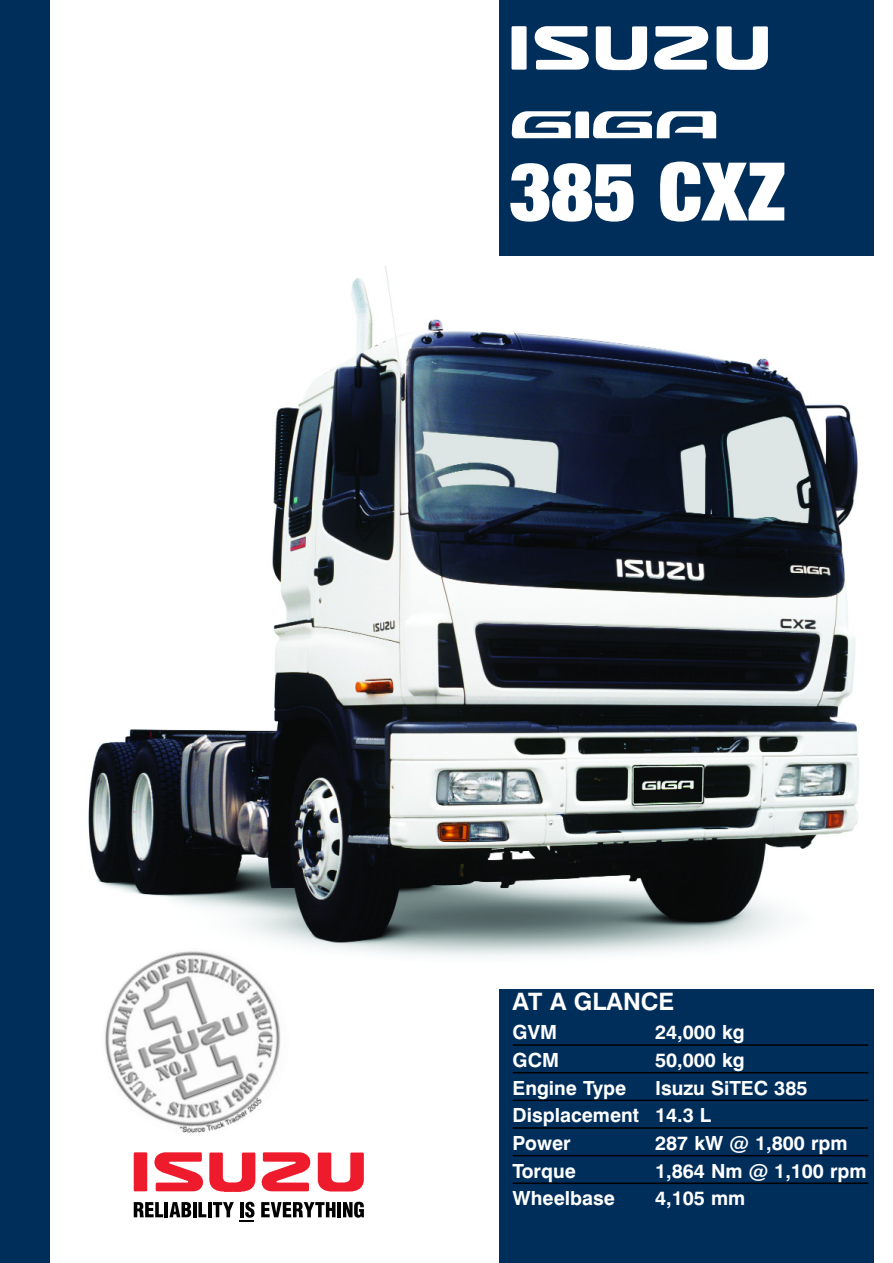
<style>
.page{position:relative;width:893px;height:1263px;background:#fff}
.page>*{position:absolute;margin:0;border:0;box-sizing:border-box;transform-origin:0 0}
.t1{font:900 expanded 81px "Helvetica Neue";color:#fff}
.t2{font:700 24px "Swiss 721 BT";color:#fff}
.t3{font:700 19.5px/27.6px "Swiss 721 BT";color:#fff}
</style>
<div class="page">
<div style="left:499px;top:983px;width:374px;height:280px;background:#002e5b"></div>
<hr style="left:512px;top:1044px;width:356px;height:2px;background:#000">
<hr style="left:512px;top:1072px;width:356px;height:1px;background:#000">
<hr style="left:512px;top:1100px;width:356px;height:1px;background:#000">
<hr style="left:512px;top:1127px;width:356px;height:2px;background:#000">
<hr style="left:512px;top:1155px;width:356px;height:1px;background:#000">
<hr style="left:512px;top:1183px;width:356px;height:1px;background:#000">
<div style="left:0;top:0;width:49px;height:1263px;background:#002e5b"></div>
<img style="left:88px;top:266px;width:785px;height:723px">
<div style="left:499px;top:0;width:374px;height:255px;background:#002e5b"></div>
<svg style="left:511px;top:111px;width:205px;height:27px"></svg>
<svg style="left:317px;top:1153px;width:47px;height:39px"></svg>
<svg style="left:90px;top:936px;width:220px;height:256px"></svg>
<svg style="left:134px;top:1202px;width:29px;height:15px"></svg>
<hr style="left:164px;top:1202px;width:4px;height:15px;background:#000">
<svg style="left:169px;top:1202px;width:22px;height:15px"></svg>
<hr style="left:193px;top:1202px;width:3px;height:15px;background:#000">
<svg style="left:198px;top:1202px;width:8px;height:15px"></svg>
<hr style="left:208px;top:1202px;width:3px;height:15px;background:#000">
<svg style="left:213px;top:1202px;width:21px;height:15px"></svg>
<svg style="left:261px;top:1202px;width:74px;height:15px"></svg>
<hr style="left:337px;top:1202px;width:4px;height:15px;background:#000">
<svg style="left:343px;top:1202px;width:21px;height:16px"></svg>
<svg style="left:240px;top:1202px;width:14px;height:20px"></svg>
<svg style="left:511px;top:26px;width:16px;height:44px"></svg>
<svg style="left:716px;top:26px;width:52px;height:44px"></svg>
<svg style="left:534px;top:26px;width:174px;height:44px"></svg>
<h1 class="t1" style="left:509px;top:163px;width:278px">385 CXZ</h1>
<p class="t2" style="left:512px;top:992px;width:163px">AT A GLANCE</p>
<p class="t3" style="left:512px;top:1021px;width:46px">GVM</p>
<p class="t3" style="left:655px;top:1021px;width:91px">24,000 kg</p>
<p class="t3" style="left:512px;top:1049px;width:48px">GCM</p>
<p class="t3" style="left:655px;top:1049px;width:91px">50,000 kg</p>
<p class="t3" style="left:512px;top:1076px;width:115px">Engine Type</p>
<p class="t3" style="left:512px;top:1076px;width:296px;text-indent:142px">Isuzu SiTEC 385<br>Displacement 14.3 L<br>Power</p>
<p class="t3" style="left:655px;top:1131px;width:194px">287 kW @ 1,800 rpm</p>
<p class="t3" style="left:512px;top:1159px;width:65px">Torque</p>
<p class="t3" style="left:655px;top:1159px;width:213px">1,864 Nm @ 1,100 rpm</p>
<p class="t3" style="left:512px;top:1187px;width:104px">Wheelbase</p>
<p class="t3" style="left:655px;top:1187px;width:92px">4,105 mm</p>
</div>
